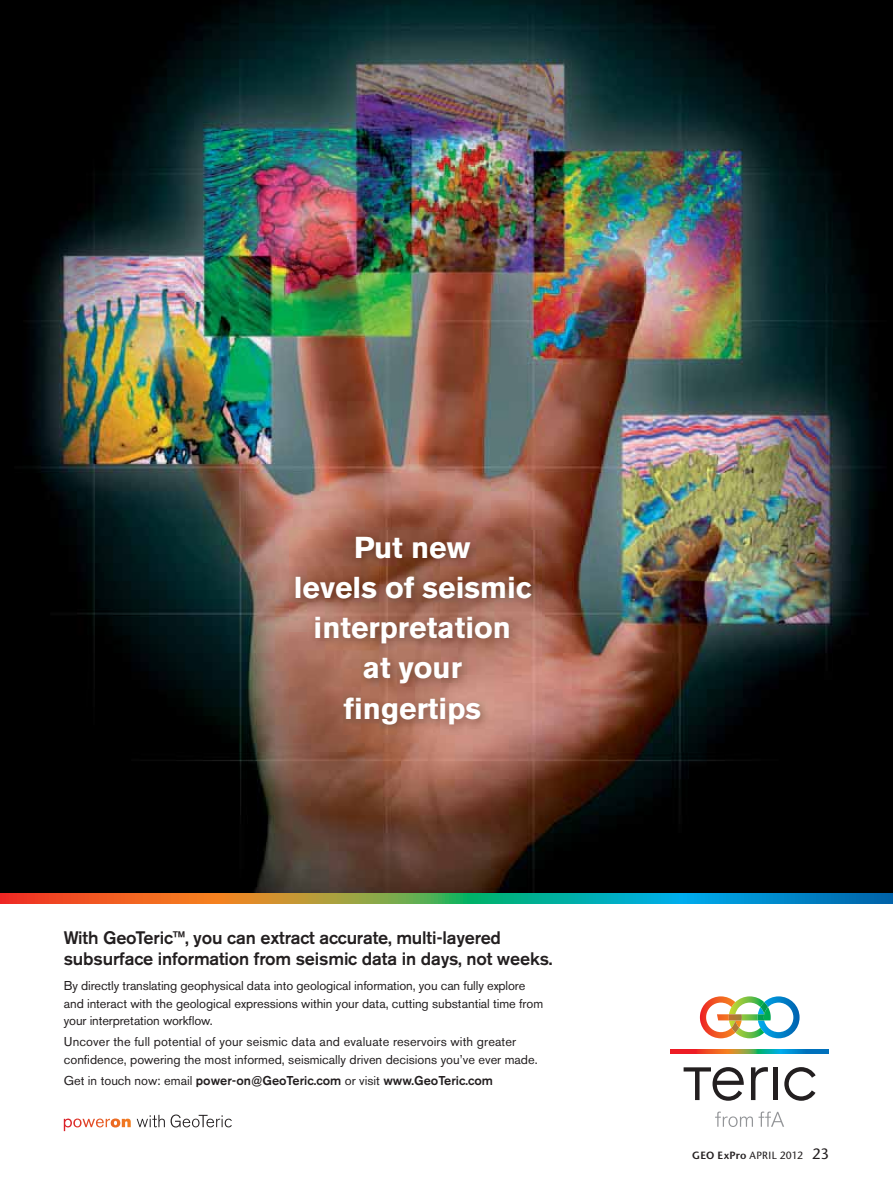
<style>
.page{position:relative;width:893px;height:1191px;background:#fff}
.page>*{position:absolute;margin:0;border:0;box-sizing:border-box;transform-origin:0 0}
.t1{font:700 30px/40px "Akzidenz Grotesk BE";color:#fff;text-align:center}
.t2{font:500 18px/21px "Akzidenz Grotesk BE";letter-spacing:-.01em;color:#231f20}
.t3{font:12.75px/17.2px "Akzidenz Grotesk BE";letter-spacing:-.005em;color:#231f20}
.t4{font:500 12.75px "Akzidenz Grotesk BE";color:#231f20}
.t5{font:10.5px "Stone Sans";letter-spacing:.025em;color:#231f20}
.s1{font-weight:400}
.s2{font-weight:600}
.s3{font-size:15px}
</style>
<div class="page">
<img style="left:0;top:0;width:893px;height:893px">
<img style="left:290px;top:531px;width:251px;height:204px">
<svg style="left:137px;top:1114px;width:28px;height:13px"></svg>
<svg style="left:171px;top:1114px;width:61px;height:13px"></svg>
<svg style="left:64px;top:1118px;width:67px;height:13px"></svg>
<svg style="left:0;top:893px;width:893px;height:10px;background:#658c72"></svg>
<svg style="left:715px;top:1111px;width:69px;height:16px"></svg>
<svg style="left:700px;top:996px;width:100px;height:42px"></svg>
<img style="left:729px;top:1002px;width:13px;height:30px">
<svg style="left:670px;top:1049px;width:159px;height:4px"></svg>
<svg style="left:784px;top:1067px;width:32px;height:33px"></svg>
<div style="left:773px;top:1067px;width:5px;height:33px;background:#231f20"></div>
<svg style="left:684px;top:1067px;width:60px;height:33px"></svg>
<svg style="left:751px;top:1067px;width:17px;height:33px"></svg>
<h1 class="t1" style="left:294px;top:530px;width:238px">Put new<br>levels of seismic interpretation<br>at your fingertips</h1>
<h2 class="t2" style="left:64px;top:928px;width:490px">With GeoTeric™, you can extract accurate, multi-layered subsurface information from seismic data in days, not weeks.</h2>
<p class="t3" style="left:64px;top:978px;width:481px">By directly translating geophysical data into geological information, you can fully explore and interact with the geological expressions within your data, cutting substantial time from your interpretation workflow.</p>
<p class="t3" style="left:64px;top:1034px;width:475px">Uncover the full potential of your seismic data and evaluate reservoirs with greater confidence, powering the most informed, seismically driven decisions you’ve ever made.</p>
<p class="t4" style="left:64px;top:1076px;width:431px"><span class="s1">Get in touch now: email</span> power-on@GeoTeric.com <span class="s1">or visit</span> www.GeoTeric.com</p>
<p class="t5" style="left:692px;top:1151px;width:139px"><span class="s2">GEO ExPro</span> APRIL 2012 <span class="s3">23</span></p>
</div>
